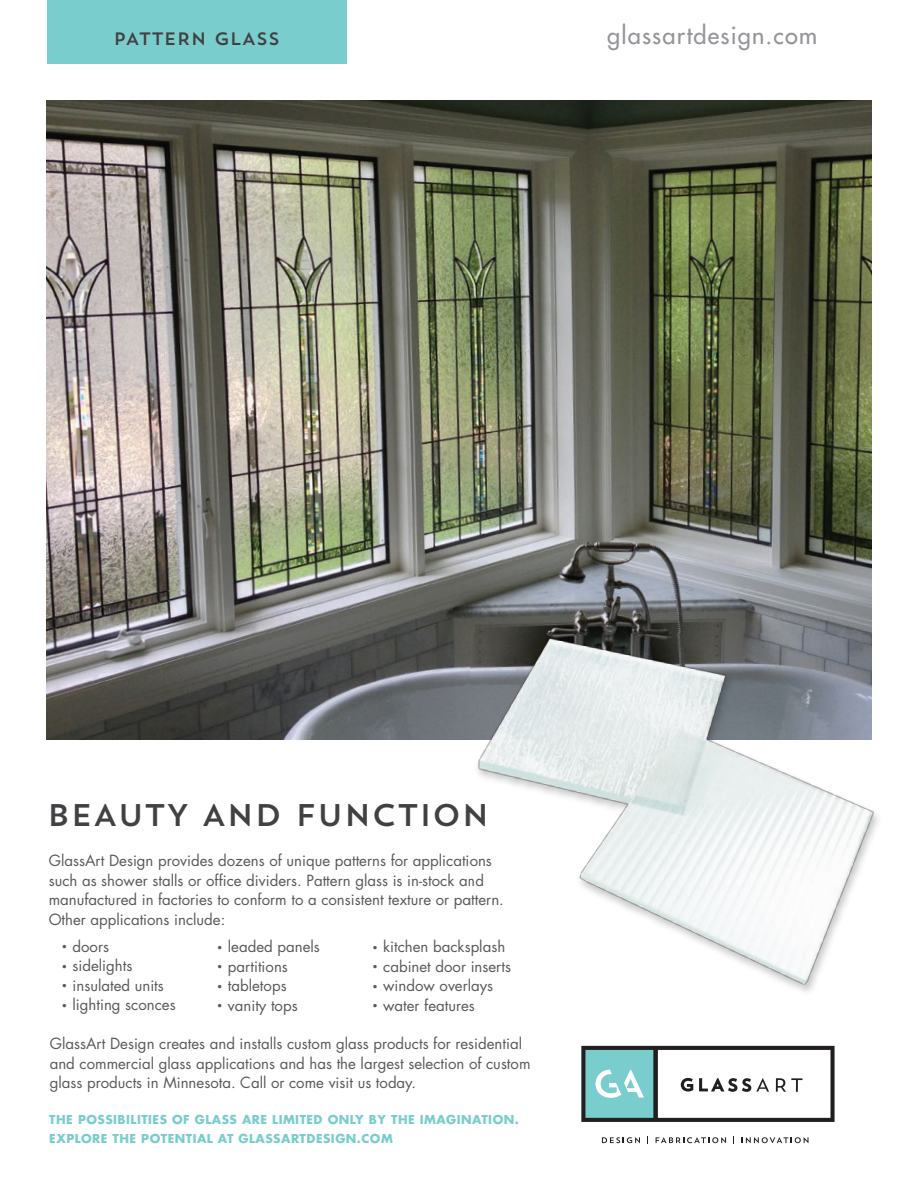
<style>
.page{position:relative;width:918px;height:1188px;background:#fff}
.page>*{position:absolute;margin:0;border:0;box-sizing:border-box;transform-origin:0 0}
.t1{font:31.2px "Trend Sans One";color:#414042}
.t2{font:23.55px "Futura";letter-spacing:.05em;color:#939598}
.t3{font:17.85px "Trend Sans One";color:#414042}
.t4{font:15px/19.5px "Futura";color:#58595b}
.t5{font:700 12px/19.5px "Futura";letter-spacing:.04em;color:#7acdcd}
.s1{font-size:9px}
</style>
<div class="page">
<img style="left:47px;top:101px;width:824px;height:638px">
<img style="left:444px;top:589px;width:434px;height:403px">
<svg style="left:581px;top:1046px;width:254px;height:76px"></svg>
<svg style="left:602px;top:1137px;width:38px;height:6px"></svg>
<svg style="left:656px;top:1137px;width:70px;height:6px"></svg>
<svg style="left:742px;top:1137px;width:66px;height:6px"></svg>
<div style="left:47px;top:0;width:300px;height:64px;background:#7acdcd"></div>
<p class="t3" style="left:113px;top:27px;width:168px">PATTERN GLASS</p>
<h2 class="t2" style="left:607px;top:20px;width:211px">glassartdesign.com</h2>
<h1 class="t1" style="left:47px;top:795px;width:444px">BEAUTY AND FUNCTION</h1>
<p class="t4" style="left:49px;top:851px;width:457px">GlassArt Design provides dozens of unique patterns for applications such as shower stalls or office dividers. Pattern glass is in-stock and manufactured in factories to conform to a consistent texture or pattern.<br>Other applications include:</p>
<p class="t4" style="left:62px;top:936px;width:49px"><span class="s1">•</span> doors</p>
<p class="t4" style="left:62px;top:956px;width:72px"><span class="s1">•</span> sidelights</p>
<p class="t4" style="left:62px;top:975px;width:104px"><span class="s1">•</span> insulated units</p>
<p class="t4" style="left:62px;top:995px;width:115px"><span class="s1">•</span> lighting sconces</p>
<p class="t4" style="left:217px;top:937px;width:104px"><span class="s1">•</span> leaded panels</p>
<p class="t4" style="left:217px;top:956px;width:72px"><span class="s1">•</span> partitions</p>
<p class="t4" style="left:217px;top:976px;width:71px"><span class="s1">•</span> tabletops</p>
<p class="t4" style="left:217px;top:995px;width:82px"><span class="s1">•</span> vanity tops</p>
<p class="t4" style="left:372px;top:937px;width:134px"><span class="s1">•</span> kitchen backsplash</p>
<p class="t4" style="left:372px;top:956px;width:140px"><span class="s1">•</span> cabinet door inserts</p>
<p class="t4" style="left:372px;top:976px;width:122px"><span class="s1">•</span> window overlays</p>
<p class="t4" style="left:372px;top:995px;width:104px"><span class="s1">•</span> water features</p>
<p class="t4" style="left:50px;top:1034px;width:482px">GlassArt Design creates and installs custom glass products for residential and commercial glass applications and has the largest selection of custom glass products in Minnesota. Call or come visit us today.</p>
<p class="t5" style="left:49px;top:1109px;width:471px">THE POSSIBILITIES OF GLASS ARE LIMITED ONLY BY THE IMAGINATION.<br>EXPLORE THE POTENTIAL AT GLASSARTDESIGN.COM</p>
</div>
